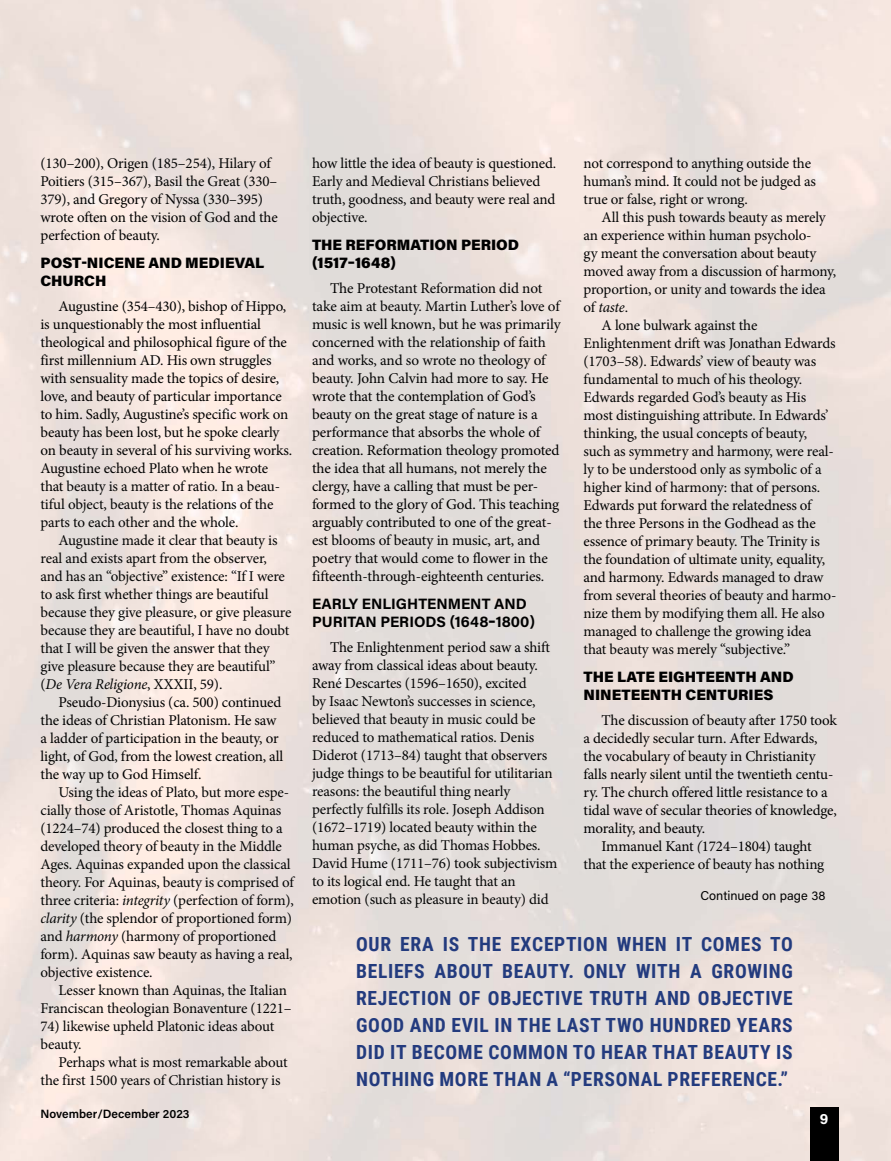
<style>
.page{position:relative;width:891px;height:1161px;background:#fff}
.page>*{position:absolute;margin:0;border:0;box-sizing:border-box;transform-origin:0 0}
.t1{font:700 19.5px/27px "Roboto Condensed";letter-spacing:.035em;color:#233b7e;text-align:justify}
.t2{font:15px/18px "Minion Pro";letter-spacing:-.01em;color:#040505}
.t3{font:15px/18px "Minion Pro";letter-spacing:-.01em;color:#000}
.t4{font:900 15px/18px "Acumin Pro";color:#000}
.t5{font:700 15px/18px "Acumin Pro";color:#000}
.t6{font:italic 15px "Minion Pro";letter-spacing:-.02em;color:#040505}
.t7{font:700 15px "Acumin Pro";color:#fff}
.t8{font:12.75px "Acumin Pro";color:#000}
.t9{font:600 12px "Acumin Pro";letter-spacing:.005em;color:#000}
.s1{color:#000}
.s2{color:#040505}
.s3{font-style:italic}
.s4{font-weight:900}
.s5{font-style:normal}
</style>
<div class="page">
<img style="left:0;top:0;width:891px;height:1161px">
<div style="left:810px;top:1107px;width:28px;height:54px;background:#000"></div>
<p class="t2" style="left:40px;top:154px;width:239px">(130–200), Origen (185–254), Hilary of Poitiers (315–367), Basil the Great (330– 379), and <span class="s1">Gregory of Nyssa (330</span>–<span class="s1">395) wrote often on the vision of God and the perfection of beauty.</span></p>
<p class="t4" style="left:40px;top:253px;width:225px">POST-NICENE AND MEDIEVAL<br>CHURCH</p>
<p class="t3" style="left:40px;top:297px;width:253px;text-indent:18px">Augustine (354<span class="s2">–</span>430), bishop of Hippo, is unquestionably the most influential theological and philosophical figure of the first millennium AD. His own struggles with sensuality made the topics of desire, love, and beauty of particular importance to him. Sadly, Augustine’s specific work on beauty has been lost, but he spoke clearly on beauty in several of his surviving works.<br>Augustine echoed Plato when he wrote that <span class="s2">beauty is a matter of ratio. In a beau&shy;tiful object, beauty is the relations of the parts to each other and the whole.</span></p>
<p class="t2" style="left:40px;top:531px;width:252px;text-indent:18px">Augustine made it clear that beauty is real and exists apart from the observer, and has an “objective” existence: “If I were to ask first whether things are beautiful because they give pleasure, or give pleasure because they are beautiful, I have no doubt that I will be given the answer that they give pleasure because they are beautiful” (<span class="s3">De Vera Religione</span>, XXXII, 59).</p>
<p class="t3" style="left:40px;top:693px;width:244px;text-indent:18px">Pseudo-Dionysius (ca. 500) continued the ideas of Christian Platonism. He saw a ladder of participation in the beauty, or light, of God, from the lowest creation, all the way up to God Himself.</p>
<p class="t2" style="left:40px;top:783px;width:255px;text-indent:18px">Using the ideas of Plato, but more espe&shy;cially those of Aristotle, Thomas Aquinas (1224<span class="s1">–</span>74) produced the closest thing to a developed theory of beauty in the Middle Ages. Aquinas expanded upon the classical theory. <span class="s1">For</span> Aquinas, beauty is comprised of three criteria: <span class="s3">integrity</span> (perfection of form), <span class="s3">clarity</span> (the splendor of proportioned form) and <span class="s3">harmony</span> (harmony of proportioned form). Aquinas saw beauty as having a real, objective existence.</p>
<p class="t2" style="left:41px;top:981px;width:253px;text-indent:18px">Lesser known than Aquinas, the Italian<br>Franciscan theologian Bonaventure (1221–</p>
<p class="t2" style="left:41px;top:1017px;width:235px">74) likewise upheld Platonic ideas about beauty.</p>
<p class="t2" style="left:41px;top:1053px;width:249px;text-indent:18px">Perhaps what is most remarkable about the first 1500 years of Christian history is</p>
<p class="t2" style="left:312px;top:154px;width:246px">how little the idea of beauty is questioned.<br>Early and Medieval Christians believed truth, goodness, and beauty were real and objective.</p>
<p class="t4" style="left:312px;top:235px;width:209px">THE REFORMATION PERIOD (1517–1648)</p>
<p class="t3" style="left:312px;top:279px;width:250px;text-indent:18px">Th<span class="s2">e Protestant Reformation did not take aim at beauty. Martin Luther’s love of music is well known, but he was primarily concerned with the relationship of faith and works, and so wrote no theology of beauty.</span> John Calvin had more to say. He wrote that the contemplation of God’s beauty on the great stage of nature is a performance that absorbs the whole of creation. Reformation theology promoted the idea that all humans, not merely the clergy, have a calling that must be per&shy;formed to the glory of God. This teaching arguably contributed to one of the great&shy;est blooms of beauty in music, art, and poetry that would come to flower in the fifteenth-through-eighteenth centuries.</p>
<p class="t5" style="left:312px;top:594px;width:224px">EARLY ENLIGHTENMENT AND<br>PURITAN PERIODS (1648<span class="s4">–</span>1800)</p>
<p class="t3" style="left:312px;top:638px;width:240px;text-indent:18px">The Enlightenment period saw a shift away from classical ideas about beauty.</p>
<p class="t2" style="left:312px;top:674px;width:247px">René Descartes (1596–1650), excited<br>by Isaac Newton’s successes in science, believed that beauty in music could be reduced to mathematical ratios. Denis Diderot (1713–84) taught that observers judge things to be beautiful for utilitarian reasons: the beautiful thing nearly perfectly fulfills its role. Joseph Addison (1672–1719) located beauty within the human psyche, as did Thomas Hobbes.<br>David Hume (1711–76) took subjectivism to its logical end. He taught that an emotion (such as pleasure in beauty) did</p>
<p class="t2" style="left:584px;top:154px;width:234px">not correspond to anything outside the human’s mind. It could not be judged as true or false, right or wrong.</p>
<p class="t2" style="left:602px;top:208px;width:226px">All this push towards beauty as merely</p>
<p class="t2" style="left:584px;top:226px;width:230px">an experience within human psycholo-</p>
<p class="t2" style="left:584px;top:244px;width:234px">gy meant the conversation about beauty</p>
<p class="t2" style="left:584px;top:262px;width:254px">moved away from a discussion of harmony,</p>
<p class="t2" style="left:584px;top:280px;width:244px">proportion, or unity and towards the idea</p>
<p class="t6" style="left:584px;top:297px;width:46px"><span class="s5">of</span> taste<span class="s5">.</span></p>
<p class="t2" style="left:602px;top:316px;width:157px">A lone bulwark against the</p>
<p class="t2" style="left:584px;top:334px;width:254px">Enlightenment drift was Jonathan Edwards</p>
<p class="t2" style="left:584px;top:352px;width:234px">(1703–58). Edwards’ view of beauty was</p>
<p class="t2" style="left:584px;top:370px;width:220px">fundamental to much of his theology.</p>
<p class="t2" style="left:584px;top:388px;width:224px">Edwards regarded God’s beauty as His</p>
<p class="t2" style="left:584px;top:406px;width:247px">most distinguishing attribute. In Edwards’</p>
<p class="t2" style="left:584px;top:424px;width:225px">thinking, the usual concepts of beauty,</p>
<p class="t2" style="left:584px;top:442px;width:252px">such as symmetry and harmony, were real-</p>
<p class="t2" style="left:584px;top:460px;width:240px">ly to be understood only as symbolic of a</p>
<p class="t2" style="left:584px;top:478px;width:238px">higher kind of harmony: that of persons.</p>
<p class="t3" style="left:584px;top:496px;width:254px">Edwards put forward the relatedness of<br>the three Persons in the Godhead as the essence of primary beauty. The Trinity is the foundation of ultimate unity, equality, and harmony. <span class="s2">Edwards managed to draw from several theories of beauty and harmo&shy;nize them by modifying them all. He also managed to challenge the growing idea that beauty was</span> merely “subjective.”</p>
<p class="t4" style="left:584px;top:667px;width:212px">THE LATE EIGHTEENTH AND<br>NINETEENTH CENTURIES</p>
<p class="t3" style="left:602px;top:711px;width:237px">The discussion of beauty after 1750 took</p>
<p class="t3" style="left:584px;top:729px;width:236px">a decidedly secular turn. After Edwards,</p>
<p class="t3" style="left:584px;top:747px;width:234px">the vocabulary of beauty in Christianity</p>
<p class="t3" style="left:584px;top:765px;width:251px">falls nearly silent until the twentieth centu-</p>
<p class="t3" style="left:584px;top:783px;width:246px">ry. The church offered little resistance to a</p>
<p class="t3" style="left:584px;top:801px;width:255px">tidal wave of secular theories of knowledge,</p>
<p class="t3" style="left:584px;top:819px;width:123px">morality, and beauty.</p>
<p class="t3" style="left:602px;top:837px;width:212px">Immanuel Kant <span class="s3">(</span>1724–1804) taught</p>
<p class="t2" style="left:584px;top:855px;width:242px">that the experience of beauty has nothing</p>
<p class="t8" style="left:700px;top:887px;width:126px">Continued on page 38</p>
<p class="t1" style="left:356px;top:930px;width:438px">OUR ERA IS THE EXCEPTION WHEN IT COMES TO BELIEFS ABOUT BEAUTY. ONLY WITH A GROWING REJECTION OF OBJECTIVE TRUTH AND OBJECTIVE GOOD AND EVIL IN THE LAST TWO HUNDRED YEARS DID IT BECOME COMMON TO HEAR THAT BEAUTY IS NOTHING MORE THAN A “PERSONAL PREFERENCE.”</p>
<p class="t9" style="left:40px;top:1106px;width:151px">November/December 2023</p>
<p class="t7" style="left:820px;top:1108px;width:10px">9</p>
</div>
